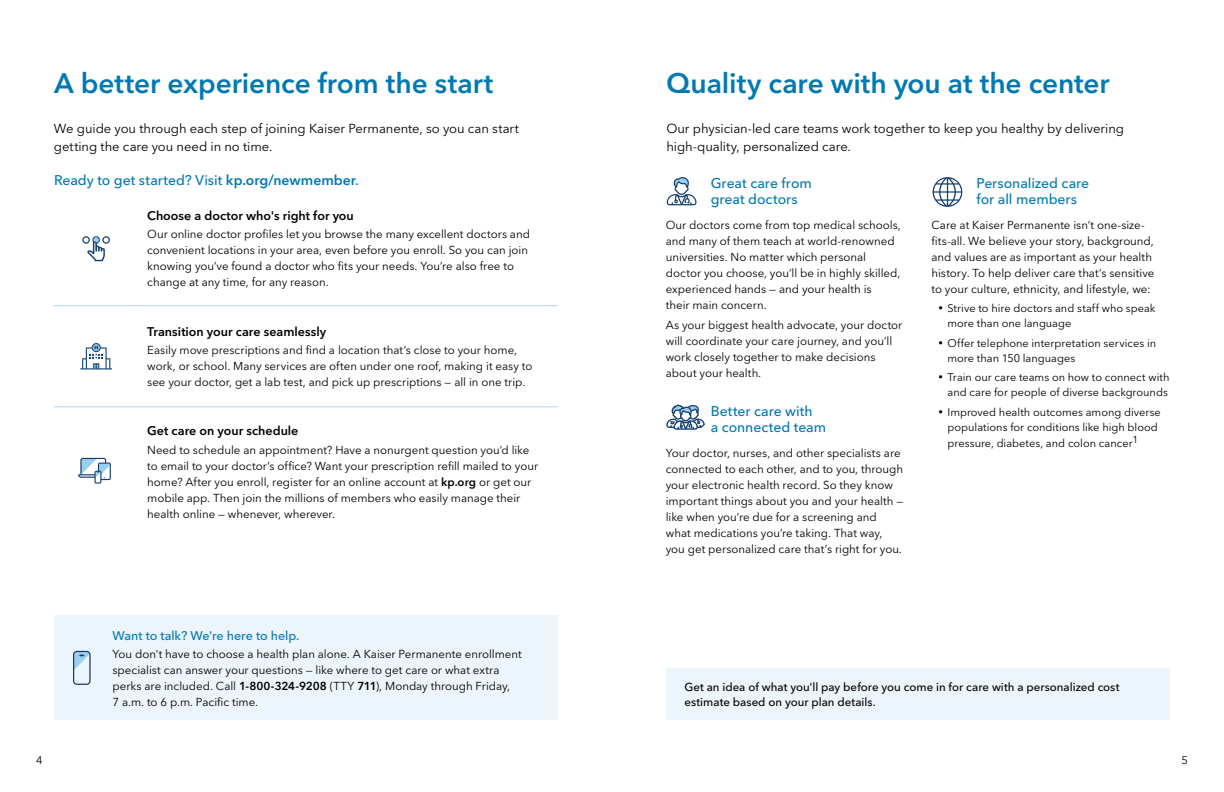
<style>
.page{position:relative;width:1224px;height:792px;background:#fff}
.page>*{position:absolute;margin:0;border:0;box-sizing:border-box;transform-origin:0 0}
.t1{font:600 28px "Avenir Next LT Pro";letter-spacing:-.005em;color:#0079b3}
.t2{font:500 14px/16px "Avenir Next LT Pro";letter-spacing:-.005em;color:#0079b3}
.t3{font:13px/18px "Avenir Next LT Pro";letter-spacing:-.005em;color:#000}
.t4{font:600 12.5px "Avenir Next LT Pro";color:#000}
.t5{font:500 12.5px "Avenir Next LT Pro";letter-spacing:-.005em;color:#0079b3}
.t6{font:11.5px/16px "Avenir Next LT Pro";color:#000}
.t7{font:500 11.5px/16px "Avenir Next LT Pro";color:#000}
.t8{font:11px/15px "Avenir Next LT Pro";color:#000}
.s1{font-weight:600}
.s2{font-size:9px}
</style>
<div class="page">
<div style="left:666px;top:668px;width:504px;height:52px;background:#ecf4fc"></div>
<div style="left:54px;top:616px;width:504px;height:104px;background:#ecf4fc"></div>
<svg style="left:73px;top:651px;width:18px;height:34px"></svg>
<hr style="left:54px;top:305px;width:84px;height:1px;background:#b0d7f3">
<hr style="left:138px;top:305px;width:420px;height:1px;background:#b0d7f3">
<hr style="left:54px;top:406px;width:84px;height:1px;background:#b0d7f3">
<hr style="left:138px;top:406px;width:420px;height:1px;background:#b0d7f3">
<svg style="left:82px;top:236px;width:28px;height:25px"></svg>
<svg style="left:80px;top:343px;width:32px;height:26px"></svg>
<svg style="left:78px;top:458px;width:33px;height:26px"></svg>
<svg style="left:667px;top:177px;width:30px;height:28px"></svg>
<svg style="left:666px;top:404px;width:39px;height:26px"></svg>
<svg style="left:933px;top:177px;width:29px;height:30px"></svg>
<h1 class="t1" style="left:54px;top:66px;width:441px">A better experience from the start</h1>
<h1 class="t1" style="left:666px;top:66px;width:445px">Quality care with you at the center</h1>
<p class="t3" style="left:666px;top:119px;width:459px">Our physician-led care teams work together to keep you healthy by delivering high-quality, personalized care.</p>
<p class="t3" style="left:54px;top:119px;width:466px">We guide you through each step of joining Kaiser Permanente, so you can start getting the care you need in no time.</p>
<p class="t2" style="left:54px;top:173px;width:306px">Ready to get started? Visit <span class="s1">kp.org/newmember</span>.</p>
<p class="t4" style="left:147px;top:208px;width:208px">Choose a doctor who's right for you</p>
<p class="t6" style="left:147px;top:226px;width:384px">Our online doctor profiles let you browse the many excellent doctors and convenient locations in your area, even before you enroll. So you can join knowing you’ve found a doctor who fits your needs. You’re also free to change at any time, for any reason.</p>
<p class="t4" style="left:147px;top:324px;width:181px">Transition your care seamlessly</p>
<p class="t6" style="left:147px;top:342px;width:387px">Easily move prescriptions and find a location that’s close to your home, work, or school. Many services are often under one roof, making it easy to see your doctor, get a lab test, and pick up prescriptions — all in one trip.</p>
<p class="t4" style="left:147px;top:423px;width:153px">Get care on your schedule</p>
<p class="t6" style="left:147px;top:442px;width:392px">Need to schedule an appointment? Have a nonurgent question you’d like to email to your doctor’s office? Want your prescription refill mailed to your home? After you enroll, register for an online account at <span class="s1">kp.org</span> or get our mobile app. Then join the millions of members who easily manage their health online — whenever, wherever.</p>
<p class="t5" style="left:112px;top:628px;width:188px">Want to talk? We're here to help.</p>
<p class="t6" style="left:112px;top:647px;width:411px">You don't have to choose a health plan alone. A Kaiser Permanente enrollment specialist can answer your questions — like where to get care or what extra perks are included. Call <span class="s1">1-800-324-9208</span> (TTY <span class="s1">711</span>), Monday through Friday,<br>7 a.m. to 6 p.m. Pacific time.</p>
<p class="t2" style="left:711px;top:175px;width:103px">Great care from great doctors</p>
<p class="t6" style="left:666px;top:217px;width:237px">Our doctors come from top medical schools, and many of them teach at world-renowned universities. No matter which personal doctor you choose, you’ll be in highly skilled, experienced hands — and your health is<br>their main concern.</p>
<p class="t6" style="left:666px;top:317px;width:238px">As your biggest health advocate, your doctor will coordinate your care journey, and you’ll work closely together to make decisions about your health.</p>
<p class="t2" style="left:711px;top:403px;width:117px">Better care with<br>a connected team</p>
<p class="t6" style="left:666px;top:445px;width:239px">Your doctor, nurses, and other specialists are connected to each other, and to you, through your electronic health record. So they know important things about you and your health — like when you’re due for a screening and what medications you’re taking. That way, you get personalized care that’s right for you.</p>
<p class="t2" style="left:976px;top:175px;width:114px">Personalized care for all members</p>
<p class="t6" style="left:932px;top:217px;width:225px">Care at Kaiser Permanente isn’t one-size&shy;fits-all. We believe your story, background, and values are as important as your health history. To help deliver care that’s sensitive to your culture, ethnicity, and lifestyle, we:</p>
<p class="t8" style="left:947px;top:301px;width:210px;text-indent:-9px"><span class="s2">•</span> Strive to hire doctors and staff who speak more than one language</p>
<p class="t8" style="left:947px;top:336px;width:210px;text-indent:-9px"><span class="s2">•</span> Offer telephone interpretation services in more than 150 languages</p>
<p class="t8" style="left:939px;top:370px;width:233px;text-align:right"><span class="s2">•</span> Train our care teams on how to connect with and care for people of diverse backgrounds</p>
<p class="t8" style="left:939px;top:405px;width:224px;text-align:center"><span class="s2">•</span> Improved health outcomes among diverse populations for conditions like high blood</p>
<p class="t8" style="left:947px;top:436px;width:192px">pressure, diabetes, and colon cancer<sup>1</sup></p>
<p class="t7" style="left:684px;top:678px;width:437px">Get an idea of what you'll pay before you come in for care with a personalized cost estimate based on your plan details.</p>
<p class="t8" style="left:36px;top:753px;width:8px">4</p>
<p class="t8" style="left:1182px;top:753px;width:8px">5</p>
</div>
